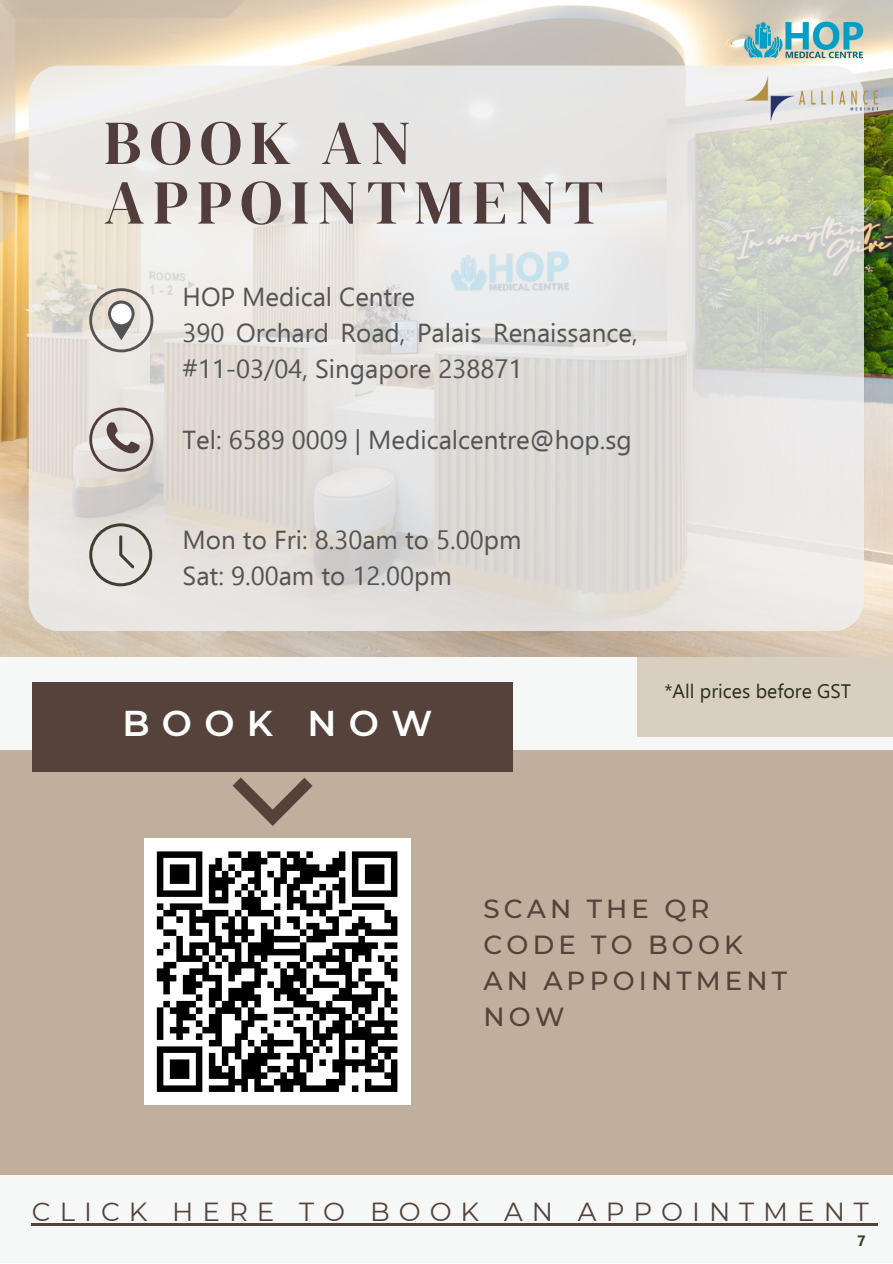
<style>
.page{position:relative;width:893px;height:1264px;background:#fff}
.page>*{position:absolute;margin:0;border:0;box-sizing:border-box;transform-origin:0 0}
.t1{font:62.4px/59.6px "DM Serif Display";letter-spacing:.135em;color:#523d3d}
.t2{font:600 35.85px "Montserrat";letter-spacing:.345em;color:#fff}
.t3{font:500 26.1px/36px "Montserrat";letter-spacing:.16em;color:#54423b}
.t4{font:26.1px "Montserrat";letter-spacing:.345em;color:#54423b}
.t5{font:25.95px/36px "Ebrima";color:#545454}
.t6{font:19.5px "Ebrima";color:#272f19}
.t7{font:700 15px "Ebrima";color:#3b4030}
</style>
<div class="page">
<div style="left:0;top:0;width:892px;height:1262px;background:#f6f7f7"></div>
<div style="left:0;top:751px;width:892px;height:423px;background:#bfaf9c"></div>
<div style="left:637px;top:0;width:255px;height:736px;background:#d9cfc0"></div>
<img style="left:0;top:0;width:892px;height:656px">
<svg style="left:29px;top:66px;width:834px;height:565px"></svg>
<svg style="left:89px;top:301px;width:64px;height:51px"></svg>
<svg style="left:108px;top:300px;width:27px;height:40px"></svg>
<div style="left:111px;top:303px;width:21px;height:21px;background:#fff;border-radius:50%"></div>
<svg style="left:89px;top:407px;width:64px;height:64px;background:#c5beba"></svg>
<svg style="left:0;top:18px;width:299px;height:283px"></svg>
<svg style="left:0;top:0;width:299px;height:18px;background:#cebfab"></svg>
<div style="left:32px;top:682px;width:481px;height:89px;background:#54423b"></div>
<svg style="left:232px;top:777px;width:80px;height:49px"></svg>
<svg style="left:89px;top:523px;width:63px;height:63px;background:#c9c7c1"></svg>
<div style="left:144px;top:838px;width:266px;height:266px;background:#fff"></div>
<svg style="left:156px;top:851px;width:242px;height:241px"></svg>
<hr style="left:32px;top:1223px;width:845px;height:2px;background:#54423b">
<img style="left:741px;top:63px;width:147px;height:73px">
<img style="left:741px;top:19px;width:125px;height:41px">
<p class="t1" style="left:104px;top:112px;width:501px">BOOK AN<br>APPOINTMENT</p>
<p class="t5" style="left:183px;top:277px;width:234px">HOP Medical Centre</p>
<p class="t5" style="left:183px;top:313px;width:456px">390 Orchard Road, Palais Renaissance, #11-03/04, Singapore 238871</p>
<p class="t5" style="left:183px;top:421px;width:450px">Tel: 6589 0009 | Medicalcentre@hop.sg</p>
<p class="t5" style="left:183px;top:520px;width:340px">Mon to Fri: 8.30am to 5.00pm</p>
<p class="t5" style="left:183px;top:556px;width:270px">Sat: 9.00am to 12.00pm</p>
<p class="t2" style="left:122px;top:701px;width:311px">BOOK NOW</p>
<p class="t6" style="left:664px;top:676px;width:188px">*All prices before GST</p>
<p class="t3" style="left:483px;top:890px;width:305px">SCAN THE QR<br>CODE TO BOOK<br>AN APPOINTMENT<br>NOW</p>
<p class="t4" style="left:32px;top:1195px;width:838px">CLICK HERE TO BOOK AN APPOINTMENT</p>
<p class="t7" style="left:857px;top:1231px;width:10px">7</p>
</div>
